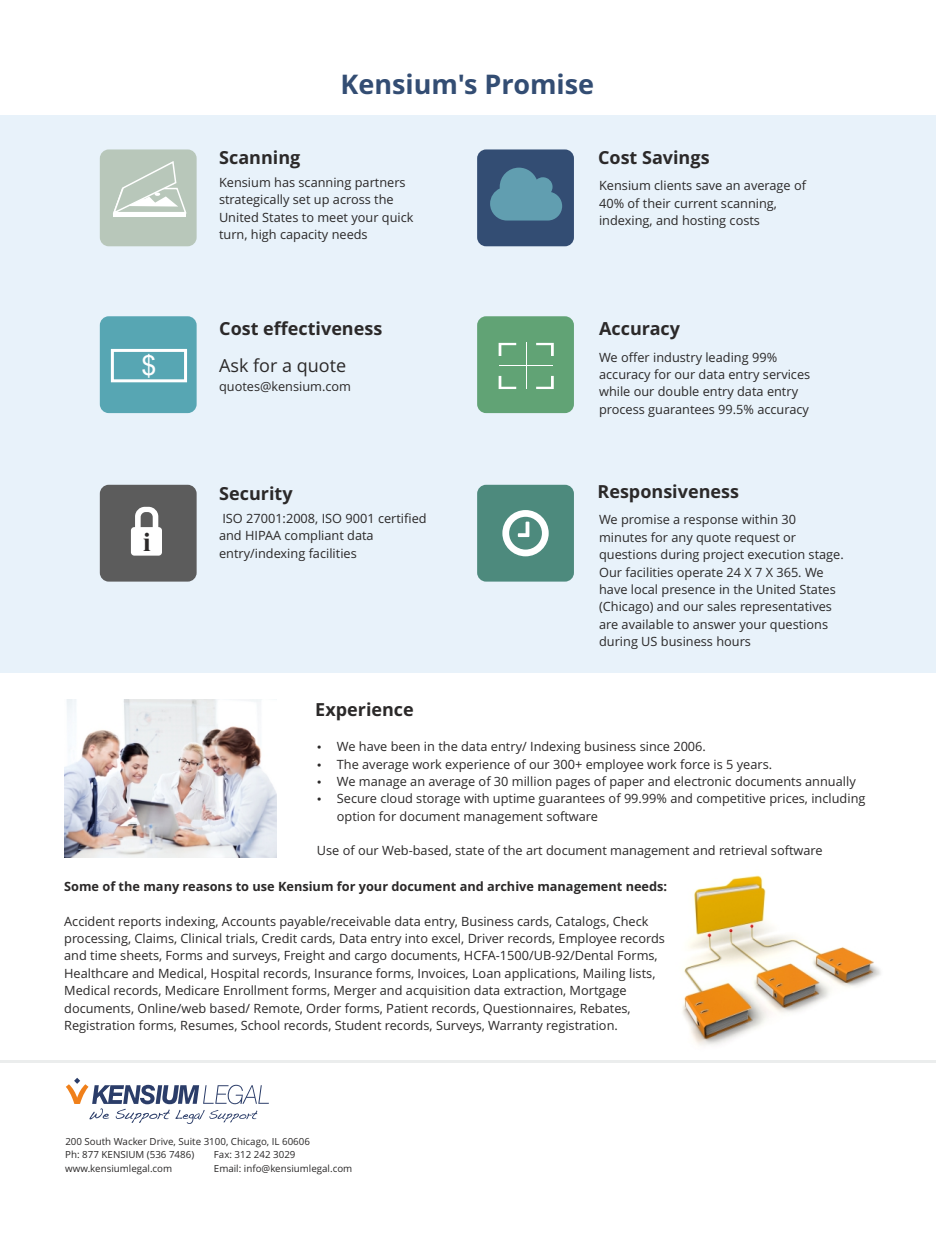
<style>
.page{position:relative;width:936px;height:1234px;background:#fff}
.page>*{position:absolute;margin:0;border:0;box-sizing:border-box;transform-origin:0 0}
.t1{font:700 27px "Open Sans";color:#334d73}
.t2{font:700 27px "Times New Roman";color:#2b2929}
.t3{font:27px "Arial";color:#fff}
.t4{font:700 18px "Open Sans";color:#2b2929}
.t5{font:18px "Open Sans";color:#2b2929}
.t6{font:12.75px/17.4px "Open Sans";color:#2b2929}
.t7{font:700 12.75px "Open Sans";color:#2b2929}
.t8{font:9.75px/13.4px "Open Sans";color:#2b2929}
</style>
<div class="page">
<div style="left:0;top:115px;width:935px;height:558px;background:#e8f2fa"></div>
<img style="left:682px;top:875px;width:199px;height:171px">
<svg style="left:66px;top:1077px;width:203px;height:46px"></svg>
<div style="left:100px;top:316px;width:97px;height:97px;background:#57a6b3;border-radius:9px"></div>
<div style="left:477px;top:316px;width:97px;height:97px;background:#61a375;border-radius:9px"></div>
<div style="left:100px;top:484px;width:97px;height:97px;background:#5c5c5c;border-radius:9px"></div>
<div style="left:477px;top:484px;width:97px;height:97px;background:#4d8a7d;border-radius:9px"></div>
<svg style="left:131px;top:506px;width:31px;height:49px"></svg>
<div style="left:477px;top:149px;width:97px;height:97px;background:#334d73;border-radius:9px"></div>
<svg style="left:490px;top:168px;width:72px;height:52px"></svg>
<svg style="left:498px;top:343px;width:55px;height:46px"></svg>
<hr style="left:499px;top:365px;width:54px;height:1px;background:#fff">
<hr style="left:525px;top:343px;width:1px;height:46px;background:#fff">
<div style="left:111px;top:349px;width:76px;height:33px;border:3px solid #fff"></div>
<div style="left:100px;top:149px;width:97px;height:97px;background:#b8c7ba;border-radius:9px"></div>
<svg style="left:113px;top:161px;width:74px;height:56px"></svg>
<hr style="left:114px;top:213px;width:72px;height:3px;background:#fff">
<hr style="left:0;top:1059px;width:935px;height:3px;background:#ebeded">
<img style="left:64px;top:699px;width:213px;height:158px">
<h1 class="t1" style="left:340px;top:73px;width:255px">Kensium's Promise</h1>
<h1 class="t3" style="left:142px;top:355px;width:17px">$</h1>
<h1 class="t2" style="left:143px;top:532px;width:9px">i</h1>
<h2 class="t4" style="left:219px;top:150px;width:83px">Scanning</h2>
<p class="t6" style="left:219px;top:175px;width:196px">Kensium has scanning partners strategically set up across the<br>United States to meet your quick turn, high capacity needs</p>
<p class="t6" style="left:599px;top:178px;width:208px">Kensium clients save an average of<br>40% of their current scanning, indexing, and hosting costs</p>
<h2 class="t4" style="left:598px;top:150px;width:113px">Cost Savings</h2>
<h2 class="t4" style="left:219px;top:321px;width:165px">Cost effectiveness</h2>
<h2 class="t5" style="left:219px;top:358px;width:129px">Ask for a quote</h2>
<p class="t6" style="left:219px;top:379px;width:133px">quotes@kensium.com</p>
<h2 class="t4" style="left:599px;top:321px;width:82px">Accuracy</h2>
<p class="t6" style="left:599px;top:349px;width:213px">We offer industry leading 99% accuracy for our data entry services while our double entry data entry process guarantees 99.5% accuracy</p>
<h2 class="t4" style="left:597px;top:484px;width:143px">Responsiveness</h2>
<h2 class="t4" style="left:219px;top:486px;width:75px">Security</h2>
<p class="t6" style="left:219px;top:510px;width:209px">ISO 27001:2008, ISO 9001 certified and HIPAA compliant data entry/indexing facilities</p>
<p class="t6" style="left:599px;top:512px;width:246px">We promise a response within 30 minutes for any quote request or questions during project execution stage.<br>Our facilities operate 24 X 7 X 365. We have local presence in the United States (Chicago) and our sales representatives are available to answer your questions during US business hours</p>
<h2 class="t4" style="left:315px;top:702px;width:100px">Experience</h2>
<p class="t6" style="left:317px;top:739px;width:390px">• We have been in the data entry/ Indexing business since 2006.</p>
<p class="t6" style="left:317px;top:756px;width:457px">• The average work experience of our 300+ employee work force is 5 years.</p>
<p class="t6" style="left:317px;top:773px;width:540px">• We manage an average of 30 million pages of paper and electronic documents annually</p>
<p class="t6" style="left:337px;top:791px;width:530px;text-indent:-20px">• Secure cloud storage with uptime guarantees of 99.99% and competitive prices, including option for document management software</p>
<p class="t6" style="left:317px;top:843px;width:507px">Use of our Web-based, state of the art document management and retrieval software</p>
<p class="t7" style="left:64px;top:880px;width:604px">Some of the many reasons to use Kensium for your document and archive management needs:</p>
<p class="t6" style="left:64px;top:913px;width:602px">Accident reports indexing, Accounts payable/receivable data entry, Business cards, Catalogs, Check processing, Claims, Clinical trials, Credit cards, Data entry into excel, Driver records, Employee records and time sheets, Forms and surveys, Freight and cargo documents, HCFA-1500/UB-92/Dental Forms, Healthcare and Medical, Hospital records, Insurance forms, Invoices, Loan applications, Mailing lists, Medical records, Medicare Enrollment forms, Merger and acquisition data extraction, Mortgage documents, Online/web based/ Remote, Order forms, Patient records, Questionnaires, Rebates, Registration forms, Resumes, School records, Student records, Surveys, Warranty registration.</p>
<p class="t8" style="left:65px;top:1135px;width:246px">200 South Wacker Drive, Suite 3100, Chicago, IL 60606<br>Ph: 877 KENSIUM (536 7486)</p>
<p class="t8" style="left:214px;top:1148px;width:83px">Fax: 312 242 3029</p>
<p class="t8" style="left:65px;top:1161px;width:108px">www.kensiumlegal.com</p>
<p class="t8" style="left:214px;top:1161px;width:140px">Email: info@kensiumlegal.com</p>
</div>
